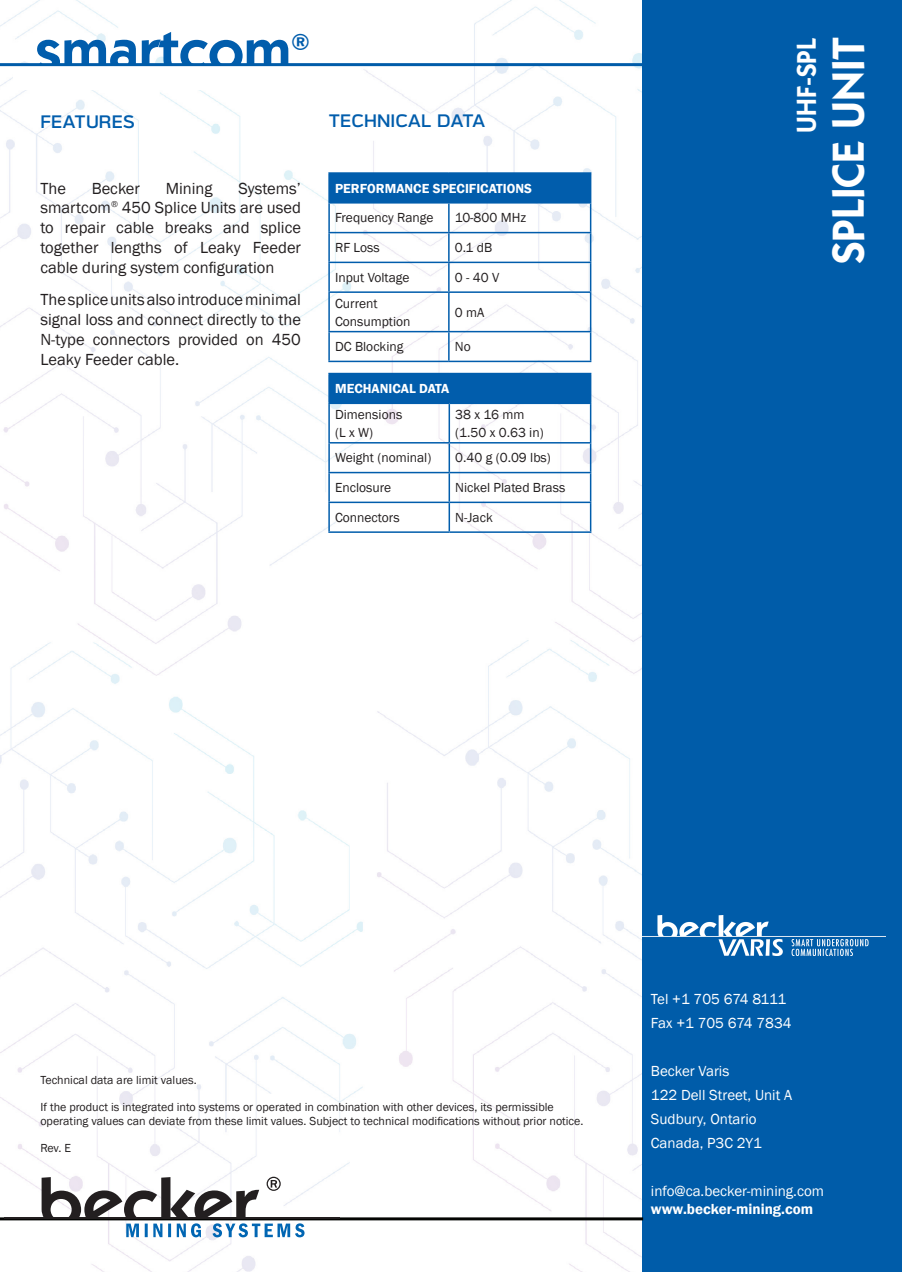
<style>
.page{position:relative;width:902px;height:1272px;background:#fff}
.page>*{position:absolute;margin:0;border:0;box-sizing:border-box;transform-origin:0 0}
.Absatz_Eigenschaft{font:600 60px "Kabel IT Cby BT";color:#015dac}
.Absatz_Eigenschaft-2{font:600 45px "Kabel IT Cby BT";color:#fff}
.Absatz_Eigenschaft-3{font:600 27px "Kabel IT Cby BT";color:#fff}
.Absatz_Eigenschaft-4{font:600 22.5px "Kabel IT Cby BT";color:#015dac}
.Absatz_Eigenschaft-5{font:500 18px "Verbatim";color:#015dac}
.Absatz_Eigenschaft-6{font:16.5px/19.8px "Franklin Gothic";color:#231f20;text-align:justify}
.Absatz_Eigenschaft-7{font:15px "Franklin Gothic";color:#fff}
.Absatz_Eigenschaft-8{font:600 15px "Franklin Gothic";color:#fff}
.Absatz_Eigenschaft-9{font:15px "Franklin Gothic";letter-spacing:-.02em;color:#fff}
.Absatz_Eigenschaft-10{font:13.5px/18px "Franklin Gothic";color:#231f20}
.Absatz_Eigenschaft-11{font:600 13.5px "Franklin Gothic";color:#fff}
.Absatz_Eigenschaft-12{font:12px/14.4px "Franklin Gothic";color:#231f20}
</style>
<div class="page">
<img style="left:0;top:0;width:642px;height:1271px">
<div style="left:14px;top:65px;width:299px;height:25px;background:#fff"></div>
<hr style="left:0;top:63px;width:666px;height:3px;background:#005ca9">
<div style="left:642px;top:0;width:259px;height:1271px;background:#005ca9"></div>
<div style="left:329px;top:173px;width:261px;height:30px;background:#015dac"></div>
<hr style="left:328px;top:172px;width:121px;height:2px;background:#015dac">
<hr style="left:328px;top:174px;width:2px;height:28px;background:#015dac">
<hr style="left:449px;top:172px;width:142px;height:2px;background:#015dac">
<hr style="left:328px;top:202px;width:121px;height:1px;background:#015dac">
<hr style="left:328px;top:203px;width:2px;height:29px;background:#015dac">
<hr style="left:328px;top:232px;width:121px;height:1px;background:#015dac">
<hr style="left:328px;top:233px;width:2px;height:28px;background:#015dac">
<hr style="left:449px;top:232px;width:142px;height:1px;background:#015dac">
<hr style="left:328px;top:261px;width:121px;height:2px;background:#015dac">
<hr style="left:328px;top:263px;width:2px;height:28px;background:#015dac">
<hr style="left:449px;top:261px;width:142px;height:2px;background:#015dac">
<svg style="left:448px;top:203px;width:1px;height:88px"></svg>
<svg style="left:590px;top:174px;width:1px;height:117px"></svg>
<hr style="left:328px;top:291px;width:121px;height:2px;background:#015dac">
<hr style="left:328px;top:293px;width:2px;height:38px;background:#015dac">
<hr style="left:449px;top:291px;width:142px;height:2px;background:#015dac">
<hr style="left:448px;top:293px;width:1px;height:38px;background:#015dac">
<hr style="left:590px;top:293px;width:1px;height:38px;background:#015dac">
<hr style="left:328px;top:331px;width:121px;height:1px;background:#015dac">
<hr style="left:328px;top:332px;width:2px;height:28px;background:#015dac">
<hr style="left:449px;top:331px;width:142px;height:1px;background:#015dac">
<svg style="left:448px;top:332px;width:1px;height:28px"></svg>
<svg style="left:590px;top:332px;width:1px;height:28px"></svg>
<hr style="left:328px;top:360px;width:121px;height:2px;background:#015dac">
<hr style="left:449px;top:360px;width:142px;height:2px;background:#015dac">
<div style="left:329px;top:373px;width:261px;height:30px;background:#015dac"></div>
<svg style="left:590px;top:374px;width:1px;height:28px"></svg>
<hr style="left:328px;top:373px;width:121px;height:1px;background:#015dac">
<hr style="left:328px;top:374px;width:2px;height:28px;background:#015dac">
<hr style="left:449px;top:373px;width:142px;height:1px;background:#015dac">
<hr style="left:328px;top:402px;width:121px;height:2px;background:#015dac">
<hr style="left:328px;top:404px;width:2px;height:38px;background:#015dac">
<hr style="left:449px;top:402px;width:142px;height:2px;background:#015dac">
<hr style="left:448px;top:404px;width:2px;height:38px;background:#015dac">
<hr style="left:590px;top:404px;width:1px;height:38px;background:#015dac">
<hr style="left:328px;top:442px;width:121px;height:1px;background:#015dac">
<hr style="left:328px;top:443px;width:2px;height:29px;background:#015dac">
<hr style="left:449px;top:442px;width:142px;height:1px;background:#015dac">
<hr style="left:448px;top:443px;width:2px;height:29px;background:#015dac">
<hr style="left:328px;top:472px;width:121px;height:1px;background:#015dac">
<hr style="left:328px;top:473px;width:2px;height:28px;background:#015dac">
<hr style="left:449px;top:472px;width:142px;height:1px;background:#015dac">
<hr style="left:448px;top:473px;width:2px;height:28px;background:#015dac">
<hr style="left:328px;top:501px;width:121px;height:2px;background:#015dac">
<hr style="left:328px;top:503px;width:2px;height:28px;background:#015dac">
<hr style="left:449px;top:501px;width:142px;height:2px;background:#015dac">
<hr style="left:448px;top:503px;width:2px;height:28px;background:#015dac">
<svg style="left:590px;top:443px;width:1px;height:88px"></svg>
<hr style="left:328px;top:531px;width:121px;height:2px;background:#015dac">
<hr style="left:449px;top:531px;width:142px;height:2px;background:#015dac">
<hr style="left:0;top:1217px;width:643px;height:3px;background:#040503">
<img style="left:641px;top:915px;width:244px;height:40px">
<hr style="left:4px;top:1217px;width:335px;height:1px;background:#231f20">
<svg style="left:266px;top:1176px;width:15px;height:14px"></svg>
<svg style="left:42px;top:1176px;width:217px;height:41px"></svg>
<svg style="left:126px;top:1223px;width:178px;height:14px"></svg>
<p class="Absatz_Eigenschaft" style="left:35px;top:13px;width:257px">smartcom</p>
<p class="Absatz_Eigenschaft-4" style="left:291px;top:28px;width:20px">®</p>
<p class="Absatz_Eigenschaft-5" style="left:40px;top:111px;width:96px">FEATURES</p>
<p class="Absatz_Eigenschaft-5" style="left:328px;top:110px;width:159px">TECHNICAL DATA</p>
<p class="Absatz_Eigenschaft-6" style="left:40px;top:179px;width:262px;text-indent:198px">Systems’ smartcom<sup>®</sup> 450 Splice Units are used to repair cable breaks and splice together lengths of Leaky Feeder cable during system configuration</p>
<p class="Absatz_Eigenschaft-6" style="left:40px;top:290px;width:262px">The splice units also introduce minimal signal loss and connect directly to the N-type connectors provided on 450<br>Leaky Feeder cable.</p>
<p class="Absatz_Eigenschaft-6" style="left:40px;top:179px;width:27px">The</p>
<p class="Absatz_Eigenschaft-6" style="left:92px;top:179px;width:50px">Becker</p>
<p class="Absatz_Eigenschaft-6" style="left:166px;top:179px;width:48px">Mining</p>
<p class="Absatz_Eigenschaft-11" style="left:335px;top:180px;width:198px">PERFORMANCE SPECIFICATIONS</p>
<p class="Absatz_Eigenschaft-10" style="left:335px;top:209px;width:100px">Frequency Range</p>
<p class="Absatz_Eigenschaft-10" style="left:455px;top:209px;width:73px">10-800 MHz</p>
<p class="Absatz_Eigenschaft-10" style="left:335px;top:239px;width:46px">RF Loss</p>
<p class="Absatz_Eigenschaft-10" style="left:455px;top:239px;width:39px">0.1 dB</p>
<p class="Absatz_Eigenschaft-10" style="left:335px;top:269px;width:76px">Input Voltage</p>
<p class="Absatz_Eigenschaft-10" style="left:455px;top:269px;width:46px">0 - 40 V</p>
<p class="Absatz_Eigenschaft-10" style="left:335px;top:294px;width:77px">Current<br>Consumption</p>
<p class="Absatz_Eigenschaft-10" style="left:455px;top:303px;width:31px">0 mA</p>
<p class="Absatz_Eigenschaft-10" style="left:335px;top:338px;width:70px">DC Blocking</p>
<p class="Absatz_Eigenschaft-10" style="left:455px;top:338px;width:17px">No</p>
<p class="Absatz_Eigenschaft-3" style="left:789px;top:133px;width:96px;rotate:-90deg">UHF-SPL</p>
<p class="Absatz_Eigenschaft-2" style="left:820px;top:264px;width:228px;rotate:-90deg">SPLICE UNIT</p>
<p class="Absatz_Eigenschaft-11" style="left:335px;top:380px;width:116px">MECHANICAL DATA</p>
<p class="Absatz_Eigenschaft-10" style="left:335px;top:405px;width:69px">Dimensions (L x W)</p>
<p class="Absatz_Eigenschaft-10" style="left:455px;top:405px;width:90px">38 x 16 mm (1.50 x 0.63 in)</p>
<p class="Absatz_Eigenschaft-10" style="left:335px;top:449px;width:98px">Weight (nominal)</p>
<p class="Absatz_Eigenschaft-10" style="left:455px;top:449px;width:97px">0.40 g (0.09 lbs)</p>
<p class="Absatz_Eigenschaft-10" style="left:335px;top:479px;width:58px">Enclosure</p>
<p class="Absatz_Eigenschaft-10" style="left:455px;top:479px;width:111px">Nickel Plated Brass</p>
<p class="Absatz_Eigenschaft-10" style="left:335px;top:509px;width:66px">Connectors</p>
<p class="Absatz_Eigenschaft-10" style="left:455px;top:509px;width:39px">N-Jack</p>
<p class="Absatz_Eigenschaft-12" style="left:40px;top:1072px;width:158px">Technical data are limit values.</p>
<p class="Absatz_Eigenschaft-12" style="left:40px;top:1099px;width:544px">If the product is integrated into systems or operated in combination with other devices, its permissible operating values can deviate from these limit values. Subject to technical modifications without prior notice.</p>
<p class="Absatz_Eigenschaft-12" style="left:40px;top:1141px;width:32px">Rev. E</p>
<p class="Absatz_Eigenschaft-9" style="left:651px;top:989px;width:137px">Tel +1 705 674 8111</p>
<p class="Absatz_Eigenschaft-7" style="left:651px;top:1013px;width:142px">Fax +1 705 674 7834</p>
<p class="Absatz_Eigenschaft-7" style="left:651px;top:1061px;width:80px">Becker Varis</p>
<p class="Absatz_Eigenschaft-7" style="left:651px;top:1085px;width:143px">122 Dell Street, Unit A</p>
<p class="Absatz_Eigenschaft-7" style="left:651px;top:1109px;width:107px">Sudbury, Ontario</p>
<p class="Absatz_Eigenschaft-7" style="left:651px;top:1133px;width:113px">Canada, P3C 2Y1</p>
<p class="Absatz_Eigenschaft-7" style="left:651px;top:1181px;width:174px">info@ca.becker-mining.com</p>
<p class="Absatz_Eigenschaft-8" style="left:651px;top:1199px;width:164px">www.becker-mining.com</p>
</div>
